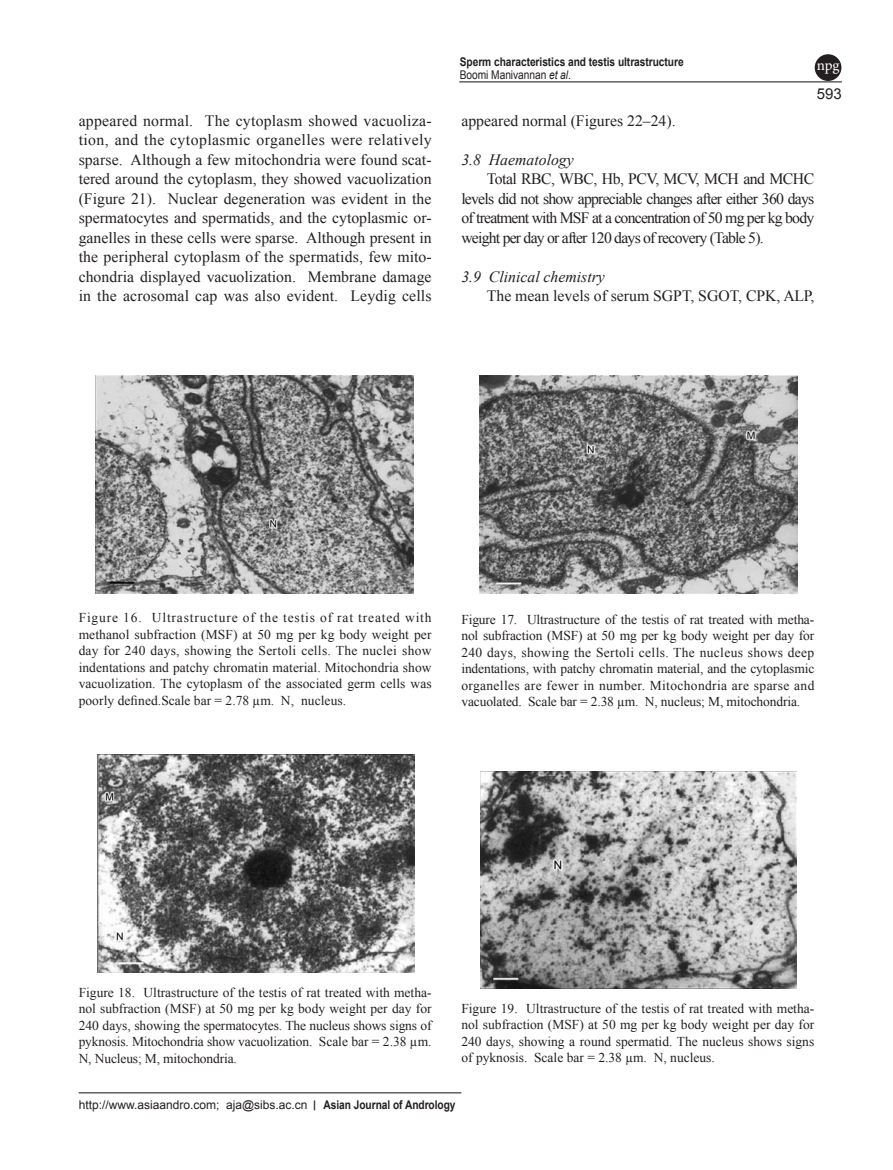
<style>
.page{position:relative;width:893px;height:1170px;background:#fff}
.page>*{position:absolute;margin:0;border:0;box-sizing:border-box;transform-origin:0 0}
.t1{font:15.75px/19.5px "Times New Roman";color:#231f20;text-align:justify}
.t2{font:italic 15.75px "Times New Roman";color:#231f20}
.t3{font:15px "Arial";color:#231f20}
.t4{font:15px "Minion Pro";color:#fff}
.t5{font:13.5px/16.5px "Times New Roman";color:#231f20;text-align:justify}
.t6{font:700 12px/13.5px "Arial";letter-spacing:-.005em;color:#231f20;scale:.85 1}
.t7{font:12px "Arial";color:#231f20}
.s1{font-weight:400}
.s2{font-weight:400;font-style:italic}
.s3{font-weight:700;font-size:10.5px}
.s4{font-weight:700}
</style>
<div class="page">
<hr style="left:459px;top:81px;width:383px;height:1px;background:#231f20">
<hr style="left:79px;top:1092px;width:382px;height:1px;background:#231f20">
<div style="left:815px;top:54px;width:26px;height:27px;background:#231f20;border-radius:50%"></div>
<img style="left:96px;top:376px;width:318px;height:217px">
<img style="left:479px;top:376px;width:318px;height:217px">
<img style="left:97px;top:754px;width:318px;height:218px">
<img style="left:480px;top:771px;width:316px;height:217px">
<p class="t6" style="left:460px;top:55px;width:265px">Sperm characteristics and testis ultrastructure<br><span class="s1">Boomi Manivannan</span> <span class="s2">et al</span><span class="s1">.</span></p>
<p class="t4" style="left:817px;top:55px;width:24px">npg</p>
<p class="t3" style="left:817px;top:84px;width:27px">593</p>
<p class="t1" style="left:79px;top:111px;width:355px">appeared normal. The cytoplasm showed vacuoliza&shy;tion, and the cytoplasmic organelles were relatively sparse. Although a few mitochondria were found scat&shy;tered around the cytoplasm, they showed vacuolization (Figure 21). Nuclear degeneration was evident in the spermatocytes and spermatids, and the cytoplasmic or&shy;ganelles in these cells were sparse. Although present in the peripheral cytoplasm of the spermatids, few mito&shy;chondria displayed vacuolization. Membrane damage in the acrosomal cap was also evident. Leydig cells</p>
<p class="t1" style="left:461px;top:110px;width:216px">appeared normal (Figures 22–24).</p>
<p class="t2" style="left:461px;top:149px;width:114px">3.8 Haematology</p>
<p class="t1" style="left:461px;top:169px;width:355px;text-indent:25px">Total RBC, WBC, Hb, PCV, MCV, MCH and MCHC levels did not show appreciable changes after either 360 days of treatment with MSF at a concentration of 50 mg per kg body weight per day or after 120 days of recovery (Table 5).</p>
<p class="t2" style="left:461px;top:266px;width:145px">3.9 Clinical chemistry</p>
<p class="t1" style="left:487px;top:286px;width:329px">The mean levels of serum SGPT, SGOT, CPK, ALP,</p>
<p class="t5" style="left:79px;top:609px;width:354px">Figure 16. Ultrastructure of the testis of rat treated with methanol subfraction (MSF) at 50 mg per kg body weight per day for 240 days, showing the Sertoli cells. The nuclei show indentations and patchy chromatin material. Mitochondria show vacuolization. The cytoplasm of the associated germ cells was poorly defined.Scale bar = 2.78 µm. N, nucleus.</p>
<p class="t5" style="left:461px;top:610px;width:355px">Figure 17. Ultrastructure of the testis of rat treated with metha&shy;nol subfraction (MSF) at 50 mg per kg body weight per day for 240 days, showing the Sertoli cells. The nucleus shows deep indentations, with patchy chromatin material, and the cytoplasmic organelles are fewer in number. Mitochondria are sparse and vacuolated. Scale bar = 2.38 µm. N, nucleus; M, mitochondria.</p>
<p class="t5" style="left:79px;top:983px;width:354px">Figure 18. Ultrastructure of the testis of rat treated with metha&shy;nol subfraction (MSF) at 50 mg per kg body weight per day for 240 days, showing the spermatocytes. The nucleus shows signs of pyknosis. Mitochondria show vacuolization. Scale bar = 2.38 µm.<br>N, Nucleus; M, mitochondria.</p>
<p class="t5" style="left:461px;top:999px;width:354px">Figure 19. Ultrastructure of the testis of rat treated with metha&shy;nol subfraction (MSF) at 50 mg per kg body weight per day for 240 days, showing a round spermatid. The nucleus shows signs of pyknosis. Scale bar = 2.38 µm. N, nucleus.</p>
<p class="t7" style="left:79px;top:1096px;width:378px">http://www.asiaandro.com; aja@sibs.ac.cn <span class="s3">|</span> <span class="s4">Asian Journal of Andrology</span></p>
</div>
